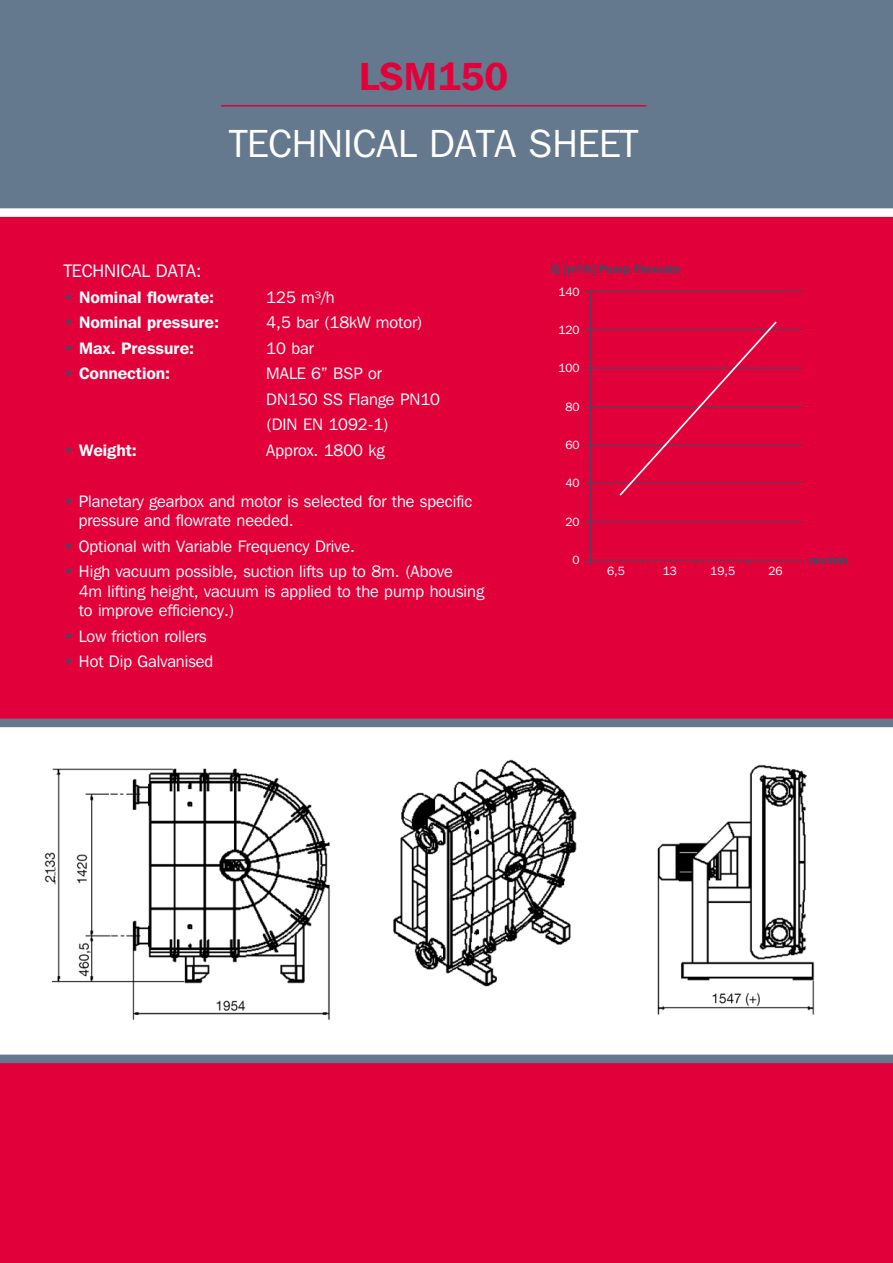
<style>
.page{position:relative;width:893px;height:1263px;background:#e2003b}
.page>*{position:absolute;margin:0;border:0;box-sizing:border-box;transform-origin:0 0}
.t1{font:39px "Franklin Gothic IT Cby BT";color:#fff}
.t2{font:600 39px "Franklin Gothic IT Cby BT";color:#e2003b}
.t3{font:18px "Franklin Gothic IT Cby BT";color:#fff}
.t4{font:16.5px/19.5px "Franklin Gothic IT Cby BT";color:#fff}
.t5{font:600 16.5px "Franklin Gothic IT Cby BT";color:#fff}
.t6{font:11.85px "Franklin Gothic IT Cby BT";color:#fff}
.t7{font:600 11.85px "Franklin Gothic IT Cby BT";color:#3a4f64}
.s1{color:#3a4f64}
.s2{font-weight:600;color:#3a4f64}
</style>
<div class="page">
<div style="left:0;top:0;width:893px;height:217px;background:#64798e"></div>
<hr style="left:221px;top:105px;width:425px;height:2px;background:#e2003b">
<hr style="left:585px;top:291px;width:216px;height:1px;background:#3a4f64">
<hr style="left:585px;top:329px;width:216px;height:1px;background:#3a4f64">
<hr style="left:585px;top:368px;width:216px;height:1px;background:#3a4f64">
<hr style="left:585px;top:406px;width:216px;height:1px;background:#3a4f64">
<hr style="left:585px;top:445px;width:216px;height:1px;background:#3a4f64">
<hr style="left:585px;top:483px;width:216px;height:1px;background:#3a4f64">
<hr style="left:585px;top:521px;width:216px;height:1px;background:#3a4f64">
<hr style="left:585px;top:560px;width:216px;height:1px;background:#3a4f64">
<hr style="left:590px;top:291px;width:1px;height:274px;background:#3a4f64">
<svg style="left:618px;top:321px;width:160px;height:175px"></svg>
<svg style="left:0;top:719px;width:893px;height:344px;background:#e8ebee"></svg>
<img style="left:39px;top:747px;width:310px;height:292px">
<img style="left:634px;top:743px;width:197px;height:291px">
<img style="left:383px;top:743px;width:218px;height:257px">
<h1 class="t2" style="left:359px;top:51px;width:151px">LSM150</h1>
<h1 class="t1" style="left:229px;top:120px;width:404px">Technical Data Sheet</h1>
<p class="t3" style="left:64px;top:260px;width:139px">Technical Data:</p>
<p class="t5" style="left:64px;top:287px;width:152px"><span class="s1">•</span> Nominal flowrate:</p>
<p class="t4" style="left:266px;top:287px;width:70px">125 m³/h</p>
<p class="t5" style="left:64px;top:312px;width:157px"><span class="s1">•</span> Nominal pressure:</p>
<p class="t4" style="left:266px;top:313px;width:158px">4,5 bar (18kW motor)</p>
<p class="t5" style="left:64px;top:338px;width:132px"><span class="s1">•</span> Max. Pressure:</p>
<p class="t4" style="left:266px;top:338px;width:49px">10 bar</p>
<p class="t5" style="left:64px;top:363px;width:108px"><span class="s1">•</span> Connection:</p>
<p class="t4" style="left:266px;top:364px;width:24px">MALE</p>
<p class="t4" style="left:266px;top:361px;width:175px;line-height:25.5px;text-indent:45px">6” BSP or<br>DN 150 SS Flange PN 10 (DIN EN 1092-1)</p>
<p class="t5" style="left:64px;top:440px;width:75px"><span class="s1">•</span> Weight:</p>
<p class="t4" style="left:266px;top:440px;width:120px">Approx. 1800 kg</p>
<p class="t4" style="left:79px;top:491px;width:395px;text-indent:-15px"><span class="s2">•</span> Planetary gearbox and motor is selected for the specific pressure and flowrate needed.</p>
<p class="t4" style="left:64px;top:536px;width:293px"><span class="s2">•</span> Optional with Variable Frequency Drive.</p>
<p class="t4" style="left:79px;top:562px;width:407px;text-indent:-15px"><span class="s2">•</span> H igh vacuum possible, suction lifts up to 8m. (Above<br>4m lifting height, vacuum is applied to the pump housing to improve efficiency.)</p>
<p class="t4" style="left:64px;top:626px;width:144px"><span class="s2">•</span> Low friction rollers</p>
<p class="t4" style="left:64px;top:652px;width:151px"><span class="s2">•</span> Hot Dip Galvanised</p>
<p class="t7" style="left:551px;top:262px;width:131px">Q m<sup>3</sup>/h Pump Flowrate</p>
<p class="t6" style="left:558px;top:284px;width:23px">140</p>
<p class="t6" style="left:558px;top:323px;width:23px">120</p>
<p class="t6" style="left:558px;top:361px;width:23px">100</p>
<p class="t6" style="left:565px;top:399px;width:16px">80</p>
<p class="t6" style="left:565px;top:438px;width:16px">60</p>
<p class="t6" style="left:565px;top:476px;width:16px">40</p>
<p class="t6" style="left:565px;top:514px;width:16px">20</p>
<p class="t6" style="left:573px;top:553px;width:9px">0</p>
<p class="t6" style="left:607px;top:564px;width:19px">6,5</p>
<p class="t6" style="left:663px;top:564px;width:16px">13</p>
<p class="t6" style="left:710px;top:564px;width:26px">19,5</p>
<p class="t6" style="left:768px;top:564px;width:16px">26</p>
<p class="t7" style="left:808px;top:552px;width:42px">rev/min</p>
</div>
